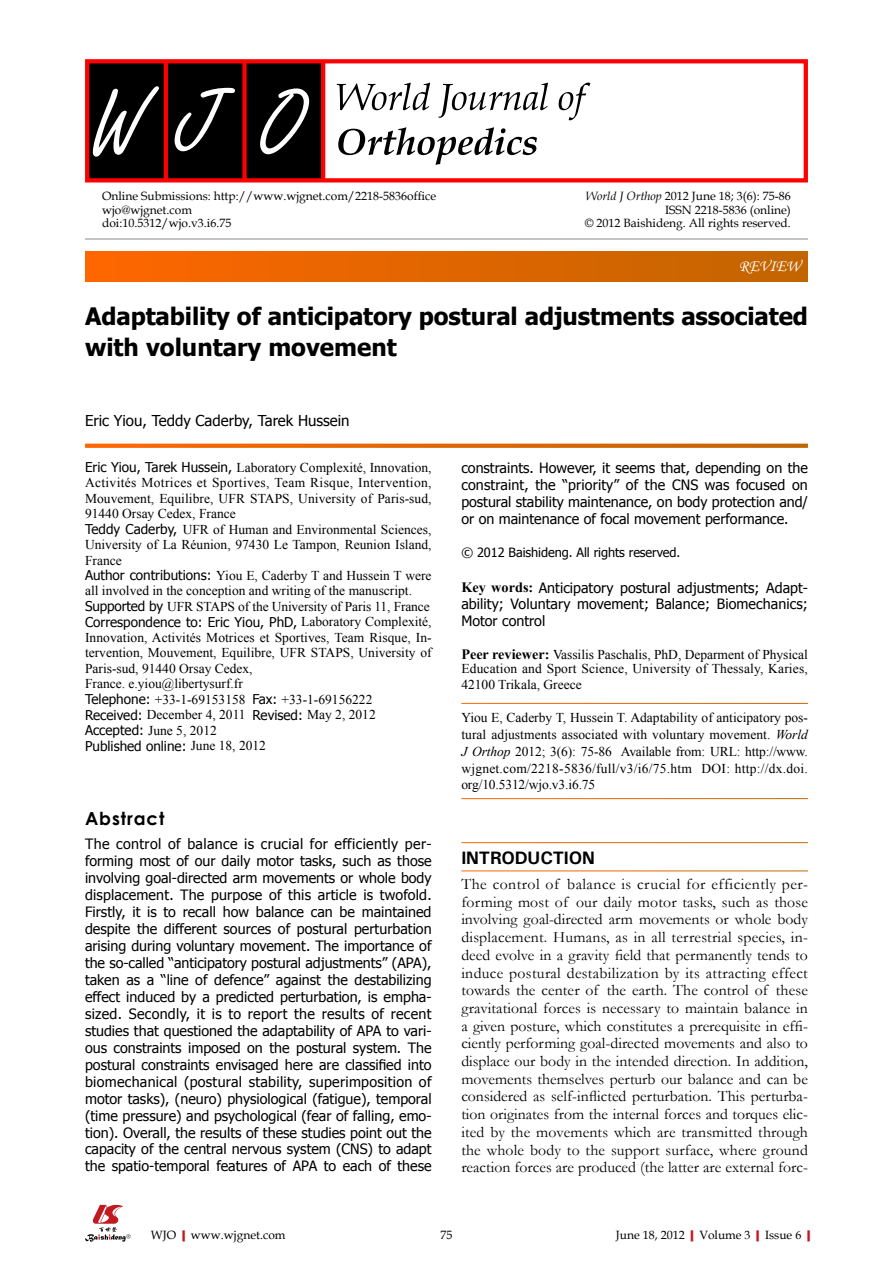
<style>
.page{position:relative;width:893px;height:1263px;background:#fff}
.page>*{position:absolute;margin:0;border:0;box-sizing:border-box;transform-origin:0 0}
.t1{font:700 24px/31.5px "Tahoma";letter-spacing:-.005em;color:#000}
.t2{font:700 18px "Univers";letter-spacing:-.01em;color:#000}
.t3{font:700 18px "Century Gothic";letter-spacing:.05em;color:#000}
.t4{font:16.5px "Monotype Corsiva";color:#fff}
.t5{font:15.75px/17.7px "Garamond";color:#000;text-align:justify}
.t6{font:15px "Tahoma";color:#000}
.t7{font:14.25px/17px "Tahoma";color:#000;text-align:justify}
.t8{font:13.5px/15.5px "Times New Roman";color:#000}
.t9{font:13.5px "Tahoma";color:#000}
.t10{font:12.75px "Tahoma";letter-spacing:-.005em;color:#000}
.t11{font:12px/13.5px "Book Antiqua";color:#000}
.s1{font-style:italic}
.s2{font-family:"Tahoma"}
.s3{font-family:"Koz Min Pro"}
.s4{font-family:"Times New Roman"}
.s5{font-family:"Times New Roman";font-weight:700}
.s6{font-weight:700;font-size:14.25px}
.s7{font-weight:700;color:#c01920}
</style>
<div class="page">
<div style="left:85px;top:252px;width:723px;height:29px;background:linear-gradient(to right,#f60,#c16500)"></div>
<hr style="left:85px;top:239px;width:723px;height:1px;background:#898989">
<svg style="left:85px;top:444px;width:723px;height:4px;background:#e16a08"></svg>
<div style="left:87px;top:60px;width:236px;height:121px;background:#000"></div>
<hr style="left:164px;top:60px;width:4px;height:121px;background:#f00">
<div style="left:242px;top:60px;width:5px;height:121px;background:#f00"></div>
<hr style="left:321px;top:60px;width:4px;height:121px;background:#f00">
<div style="left:85px;top:59px;width:723px;height:123px;border:4px solid #f00"></div>
<svg style="left:260px;top:88px;width:49px;height:66px"></svg>
<svg style="left:175px;top:88px;width:60px;height:63px"></svg>
<svg style="left:93px;top:86px;width:66px;height:71px"></svg>
<svg style="left:337px;top:83px;width:253px;height:37px"></svg>
<svg style="left:338px;top:127px;width:199px;height:38px"></svg>
<svg style="left:85px;top:1205px;width:46px;height:37px"></svg>
<p class="t11" style="left:102px;top:189px;width:336px">Online Submissions: http://www.wjgnet.com/2218-5836office wjo@wjgnet.com<br>doi:10.5312/wjo.v3.i6.75</p>
<p class="t11" style="left:585px;top:189px;width:208px;text-align:right"><span class="s1">World J Orthop</span> 2012 June 18; 3(6): 75-86<br>ISSN 2218-5836 (online)<br>© 2012 Baishideng. All rights reserved.</p>
<p class="t4" style="left:739px;top:256px;width:63px">REVIEW</p>
<h1 class="t1" style="left:85px;top:298px;width:724px">Adaptability of anticipatory postural adjustments associated with voluntary movement</h1>
<p class="t6" style="left:85px;top:410px;width:266px">Eric Yiou, Teddy Caderby, Tarek Hussein</p>
<p class="t8" style="left:85px;top:459px;width:348px"><span class="s2">Eric Yiou, Tarek Hussein,</span> Laboratory Complexité, Innovation, Activités Motrices et Sportives, Team Risque, Intervention, Mouvement, Equilibre, UFR STAPS, University of Paris-sud, 91440 Orsay Cedex, France<br><span class="s2">Teddy Caderby,</span> UFR of Human and Environmental Sciences, University of La Réunion, 97430 Le Tampon<span class="s3">,</span> Reunion Island, France<br><span class="s2">Author contributions:</span> Yiou E, Caderby T and Hussein T were all involved in the conception and writing of the manuscript.<br><span class="s2">Supported by</span> UFR STAPS of the University of Paris 11, France</p>
<p class="t9" style="left:85px;top:613px;width:348px">Correspondence to: Eric Yiou, PhD, <span class="s4">Laboratory Complexité,</span></p>
<p class="t8" style="left:85px;top:629px;width:348px">Innovation, Activités Motrices et Sportives, Team Risque, In&shy;tervention, Mouvement, Equilibre, UFR STAPS, University of Paris-sud, 91440 Orsay Cedex,<br>France. e.yiou@libertysurf.fr<br><span class="s2">Telephone:</span> +33-1-69153158 <span class="s2">Fax:</span> +33-1-69156222<br><span class="s2">Received:</span> December 4, 2011 <span class="s2">Revised:</span> May 2, 2012<br><span class="s2">Accepted:</span> June 5, 2012</p>
<p class="t9" style="left:85px;top:737px;width:182px">Published online: <span class="s4">June 18, 2012</span></p>
<p class="t3" style="left:85px;top:805px;width:81px">Abstract</p>
<p class="t7" style="left:85px;top:835px;width:348px">The control of balance is crucial for efficiently per&shy;forming most of our daily motor tasks, such as those involving goal-directed arm movements or whole body displacement. The purpose of this article is twofold.<br>Firstly, it is to recall how balance can be maintained despite the different sources of postural perturbation arising during voluntary movement. The importance of the so-called “anticipatory postural adjustments” (APA), taken as a “line of defence” against the destabilizing effect induced by a predicted perturbation, is empha&shy;sized. Secondly, it is to report the results of recent studies that questioned the adaptability of APA to vari&shy;ous constraints imposed on the postural system. The postural constraints envisaged here are classified into biomechanical (postural stability, superimposition of motor tasks), (neuro) physiological (fatigue), temporal (time pressure) and psychological (fear of falling, emo&shy;tion). Overall, the results of these studies point out the capacity of the central nervous system (CNS) to adapt the spatio-temporal features of APA to each of these</p>
<p class="t7" style="left:461px;top:459px;width:348px">constraints. However, it seems that, depending on the constraint, the “priority” of the CNS was focused on postural stability maintenance, on body protection and/ or on maintenance of focal movement performance.</p>
<p class="t10" style="left:461px;top:543px;width:221px">© 2012 Baishideng. All rights reserved.</p>
<p class="t7" style="left:461px;top:578px;width:348px"><span class="s5">Key words:</span> Anticipatory postural adjustments; Adapt&shy;ability; Voluntary movement; Balance; Biomechanics; Motor control</p>
<p class="t8" style="left:461px;top:646px;width:348px;text-align:justify"><span class="s6">Peer reviewer:</span> Vassilis Paschalis, PhD, Deparment of Physical Education and Sport Science, University of Thessaly, Karies, 42100 Trikala, Greece</p>
<p class="t8" style="left:461px;top:708px;width:348px;line-height:17px;text-align:justify">Yiou E, Caderby T, Hussein T. Adaptability of anticipatory pos&shy;tural adjustments associated with voluntary movement. <span class="s1">World J Orthop</span> 2012; 3(6): 75-86 Available from: URL: http://www. wjgnet.com/2218-5836/full/v3/i6/75.htm DOI: http://dx.doi. org/10.5312/wjo.v3.i6.75</p>
<p class="t2" style="left:461px;top:847px;width:135px">INTRODUCTION</p>
<p class="t5" style="left:461px;top:875px;width:348px">The control of balance is crucial for efficiently per&shy;forming most of our daily motor tasks, such as those involving goal-directed arm movements or whole body displacement. Humans, as in all terrestrial species, in&shy;deed evolve in a gravity field that permanently tends to induce postural destabilization by its attracting effect towards the center of the earth. The control of these gravitational forces is necessary to maintain balance in a given posture, which constitutes a prerequisite in effi&shy;ciently performing goal-directed movements and also to displace our body in the intended direction. In addition, movements themselves perturb our balance and can be considered as self-inflicted perturbation. This perturba&shy;tion originates from the internal forces and torques elic&shy;ited by the movements which are transmitted through the whole body to the support surface, where ground reaction forces are produced (the latter are external forc-</p>
<p class="t11" style="left:151px;top:1227px;width:136px">WJO<span class="s7">|</span>www.wjgnet.com</p>
<p class="t11" style="left:440px;top:1227px;width:13px">75</p>
<p class="t11" style="left:616px;top:1227px;width:202px">June 18, 2012<span class="s7">|</span>Volume 3<span class="s7">|</span>Issue 6<span class="s7">|</span></p>
</div>
